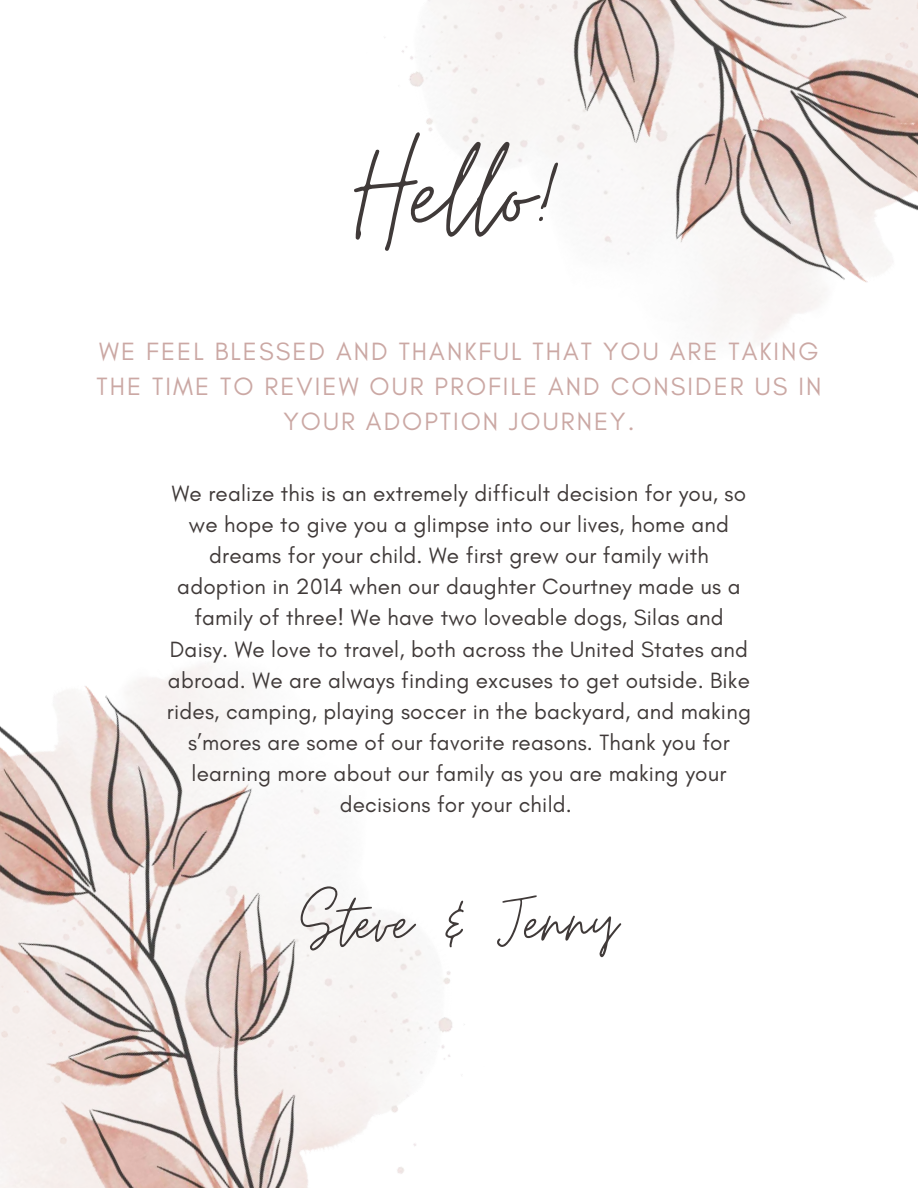
<style>
.page{position:relative;width:918px;height:1188px;background:#fff}
.page>*{position:absolute;margin:0;border:0;box-sizing:border-box;transform-origin:0 0}
.t1{font:148.5px "Moon Time";color:#403a39}
.t2{font:79.5px "Moon Time";color:#403a39}
.t3{font:25.5px/35px "Glacial Indifference";letter-spacing:.08em;color:#cba8a4;text-align:center}
.t4{font:22.5px/31.2px "Glacial Indifference";letter-spacing:.01em;color:#403a39;text-align:center}
</style>
<div class="page">
<img style="left:0;top:665px;width:465px;height:523px">
<img style="left:384px;top:0;width:534px;height:342px">
<h1 class="t1" style="left:354px;top:103px;width:211px">Hello!</h1>
<p class="t3" style="left:97px;top:334px;width:726px">WE FEEL BLESSED AND THANKFUL THAT YOU ARE TAKING<br>THE TIME TO REVIEW OUR PROFILE AND CONSIDER US IN<br>YOUR ADOPTION JOURNEY.</p>
<p class="t4" style="left:167px;top:477px;width:586px">We realize this is an extremely difficult decision for you, so we hope to give you a glimpse into our lives, home and dreams for your child. We first grew our family with adoption in 2014 when our daughter Courtney made us a family of three! We have two loveable dogs, Silas and Daisy. We love to travel, both across the United States and abroad. We are always finding excuses to get outside. Bike rides, camping, playing soccer in the backyard, and making s’mores are some of our favorite reasons. Thank you for learning more about our family as you are making your decisions for your child.</p>
<h2 class="t2" style="left:301px;top:874px;width:318px">Steve &amp; Jenny</h2>
</div>
